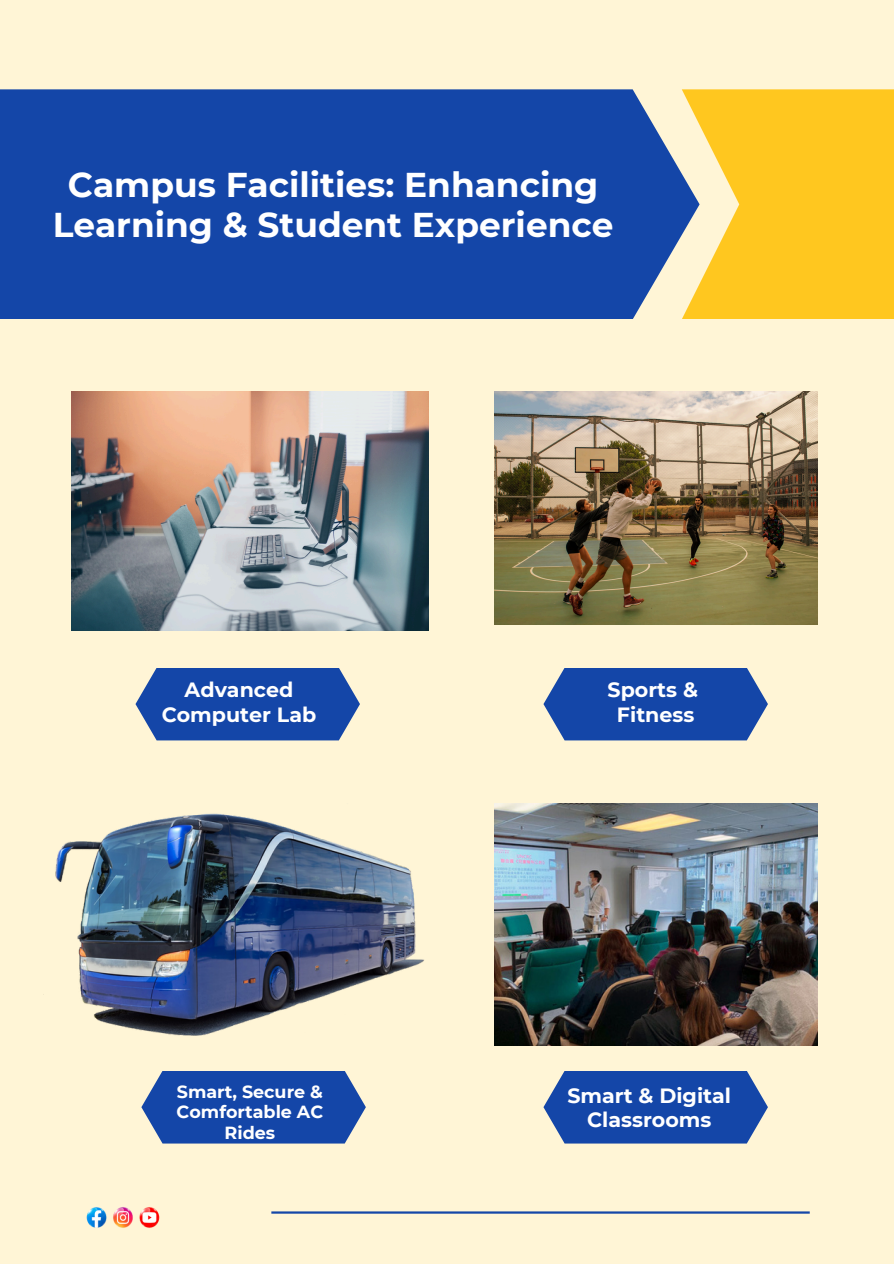
<style>
.page{position:relative;width:894px;height:1264px;background:#fff}
.page>*{position:absolute;margin:0;border:0;box-sizing:border-box;transform-origin:0 0}
.t1{font:700 34.35px/40.5px "Montserrat";color:#fff;text-align:center}
.t2{font:700 20.55px/24.3px "Montserrat";color:#fff;text-align:center}
.t3{font:700 17.55px/20.7px "Montserrat";color:#fff;text-align:center}
</style>
<div class="page">
<div style="left:0;top:0;width:893px;height:1263px;background:#fff5d6"></div>
<div style="left:0;top:89px;width:681px;height:230px;background:#1446a8"></div>
<div style="left:681px;top:89px;width:212px;height:230px;background:#ffc71f"></div>
<img style="left:494px;top:803px;width:323px;height:242px">
<img style="left:55px;top:813px;width:369px;height:223px">
<img style="left:71px;top:391px;width:357px;height:239px">
<img style="left:494px;top:391px;width:323px;height:233px">
<svg style="left:135px;top:668px;width:225px;height:72px;background:#2a56ac"></svg>
<svg style="left:543px;top:668px;width:224px;height:72px;background:#2956ac"></svg>
<svg style="left:141px;top:1071px;width:225px;height:72px;background:#2a56ac"></svg>
<svg style="left:543px;top:1071px;width:224px;height:72px;background:#2956ac"></svg>
<img style="left:86px;top:1207px;width:74px;height:21px">
<hr style="left:271px;top:1211px;width:538px;height:2px;background:#1446a8">
<h2 class="t1" style="left:53px;top:164px;width:562px">Campus Facilities: Enhancing<br>Learning &amp; Student Experience</h2>
<p class="t2" style="left:162px;top:677px;width:156px">Advanced<br>Computer Lab</p>
<p class="t2" style="left:607px;top:677px;width:92px">Sports &amp;<br>Fitness</p>
<p class="t3" style="left:176px;top:1080px;width:148px">Smart, Secure &amp;<br>Comfortable AC<br>Rides</p>
<h2 class="t2" style="left:567px;top:1083px;width:165px">Smart &amp; Digital<br>Classrooms</h2>
</div>
